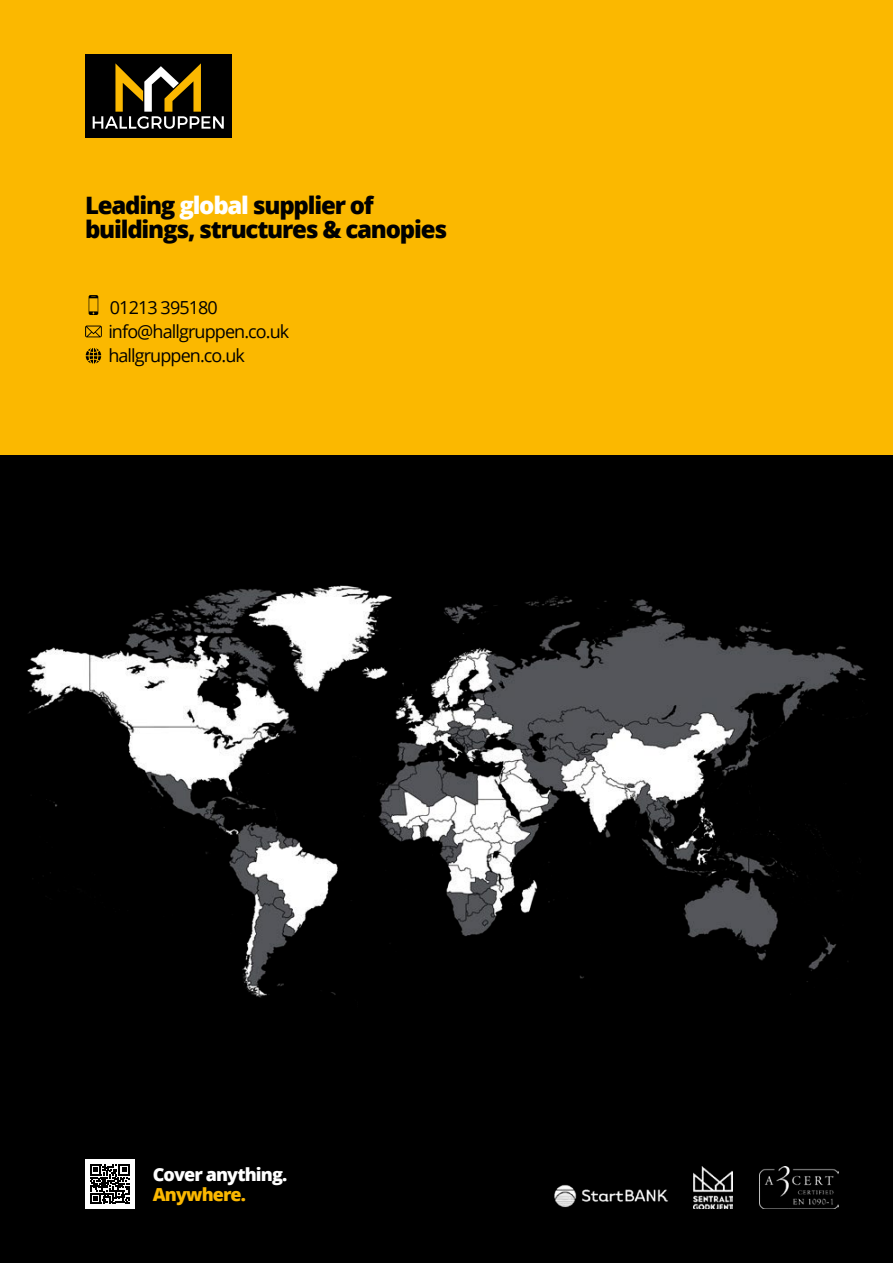
<style>
.page{position:relative;width:893px;height:1263px;background:#000}
.page>*{position:absolute;margin:0;border:0;box-sizing:border-box;transform-origin:0 0}
.t1{font:800 24px/24px "Open Sans";letter-spacing:-.05em;color:#000}
.t2{font:18px/24px "Open Sans";letter-spacing:-.05em;color:#000}
.t3{font:800 18px "Open Sans";letter-spacing:-.05em;color:#fff}
.t4{font:800 18px "Open Sans";letter-spacing:-.05em;color:#fbb800}
.s1{color:#fff}
</style>
<div class="page">
<div style="left:0;top:0;width:893px;height:455px;background:#fbb800"></div>
<div style="left:85px;top:54px;width:146px;height:84px;background:#000"></div>
<svg style="left:93px;top:63px;width:131px;height:66px"></svg>
<img style="left:27px;top:585px;width:839px;height:413px">
<img style="left:760px;top:1166px;width:79px;height:43px">
<img style="left:554px;top:1184px;width:114px;height:24px">
<img style="left:693px;top:1166px;width:40px;height:43px">
<svg style="left:85px;top:326px;width:17px;height:11px"></svg>
<svg style="left:89px;top:295px;width:9px;height:20px"></svg>
<svg style="left:86px;top:348px;width:15px;height:16px"></svg>
<div style="left:85px;top:1159px;width:50px;height:50px;background:#fff"></div>
<svg style="left:90px;top:1164px;width:40px;height:40px"></svg>
<p class="t1" style="left:85px;top:192px;width:364px">Leading <span class="s1">global</span> supplier of buildings, structures &amp; canopies</p>
<p class="t2" style="left:108px;top:295px;width:183px">01213 395180 info@hallgruppen.co.uk hallgruppen.co.uk</p>
<p class="t3" style="left:153px;top:1161px;width:136px">Cover anything.</p>
<p class="t4" style="left:153px;top:1180px;width:95px">Anywhere.</p>
</div>
